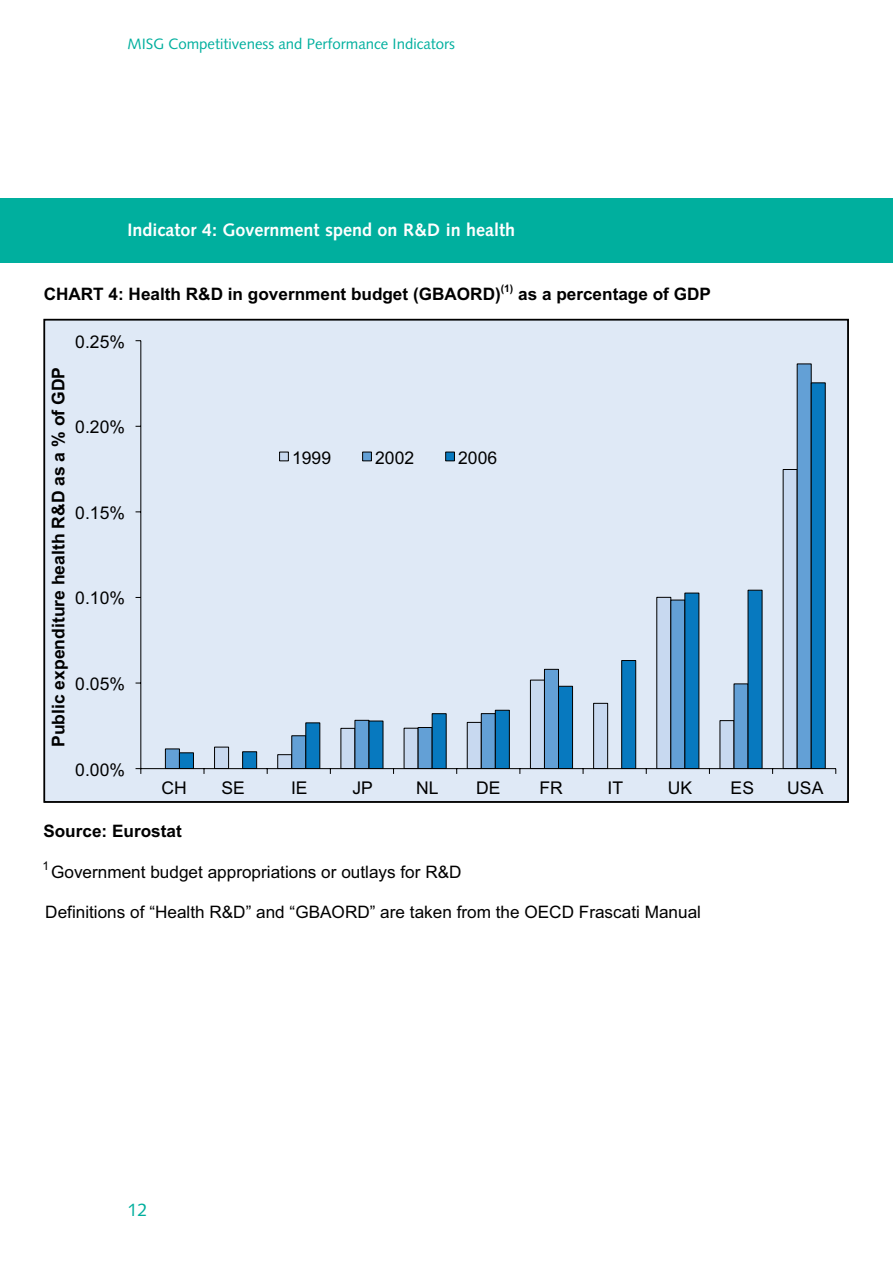
<style>
.page{position:relative;width:893px;height:1263px;background:#fff}
.page>*{position:absolute;margin:0;border:0;box-sizing:border-box;transform-origin:0 0}
.Body_Text_12_14pt_Ro{font:700 18px "Syntax";color:#fff}
.t1{font:18px "Syntax";color:#00af9e}
.t2{font:17.55px "Arial";color:#000}
.t3{font:700 17.55px "Arial";color:#000}
.t4{font:17.1px "Arial";color:#000}
.t5{font:700 17.1px "Arial";color:#000}
.t6{font:15px "Syntax";color:#00af9e}
.t7{font:12px "Arial";color:#000}
.t8{font:700 10.35px "Arial";color:#000}
</style>
<div class="page">
<div style="left:0;top:199px;width:893px;height:64px;background:#00af9e"></div>
<div style="left:44px;top:320px;width:804px;height:482px;background:#dfe9f6"></div>
<svg style="left:179px;top:382px;width:647px;height:386px"></svg>
<hr style="left:141px;top:341px;width:1px;height:428px;background:#000">
<hr style="left:141px;top:768px;width:695px;height:1px;background:#000">
<svg style="left:136px;top:768px;width:6px;height:6px"></svg>
<div style="left:280px;top:452px;width:8px;height:9px;background:#c8d9f0"></div>
<div style="left:279px;top:452px;width:10px;height:9px;border:1px solid #000"></div>
<div style="left:363px;top:452px;width:8px;height:9px;background:#63a0d6"></div>
<div style="left:362px;top:452px;width:10px;height:9px;border:1px solid #000"></div>
<div style="left:446px;top:452px;width:8px;height:9px;background:#0779bf"></div>
<div style="left:445px;top:452px;width:10px;height:9px;border:1px solid #000"></div>
<p class="t6" style="left:128px;top:35px;width:329px">MISG Competitiveness and Performance Indicators</p>
<p class="Body_Text_12_14pt_Ro" style="left:128px;top:220px;width:389px">Indicator 4: Government spend on R&amp;D in health</p>
<p class="t5" style="left:44px;top:285px;width:459px">CHART 4: Health R&amp;D in government budget (GBAORD)</p>
<p class="t8" style="left:501px;top:282px;width:14px">(1)</p>
<p class="t5" style="left:518px;top:285px;width:194px">as a percentage of GDP</p>
<p class="t3" style="left:48px;top:747px;width:382px;rotate:-90deg">Public expenditure health R&amp;D as a % of GDP</p>
<p class="t2" style="left:75px;top:332px;width:51px">0.25%</p>
<p class="t2" style="left:75px;top:417px;width:51px">0.20%</p>
<p class="t2" style="left:75px;top:503px;width:51px">0.15%</p>
<p class="t2" style="left:75px;top:588px;width:51px">0.10%</p>
<p class="t2" style="left:75px;top:674px;width:51px">0.05%</p>
<p class="t2" style="left:75px;top:760px;width:51px">0.00%</p>
<p class="t2" style="left:292px;top:448px;width:40px">1999</p>
<p class="t2" style="left:375px;top:448px;width:40px">2002</p>
<p class="t2" style="left:458px;top:448px;width:40px">2006</p>
<p class="t2" style="left:162px;top:778px;width:27px">CH</p>
<p class="t2" style="left:221px;top:778px;width:25px">SE</p>
<p class="t2" style="left:291px;top:778px;width:18px">IE</p>
<p class="t2" style="left:352px;top:778px;width:22px">JP</p>
<p class="t2" style="left:416px;top:778px;width:24px">NL</p>
<p class="t2" style="left:476px;top:778px;width:26px">DE</p>
<p class="t2" style="left:539px;top:778px;width:25px">FR</p>
<p class="t2" style="left:607px;top:778px;width:17px">IT</p>
<p class="t2" style="left:668px;top:778px;width:26px">UK</p>
<p class="t2" style="left:731px;top:778px;width:25px">ES</p>
<p class="t2" style="left:787px;top:778px;width:38px">USA</p>
<p class="t5" style="left:43px;top:821px;width:140px">Source: Eurostat</p>
<p class="t7" style="left:43px;top:859px;width:8px">1</p>
<p class="t4" style="left:51px;top:862px;width:412px">Government budget appropriations or outlays for R&amp;D</p>
<p class="t4" style="left:45px;top:902px;width:657px">Definitions of “Health R&amp;D” and “GBAORD” are taken from the OECD Frascati Manual</p>
<p class="t1" style="left:128px;top:1199px;width:22px">12</p>
</div>
